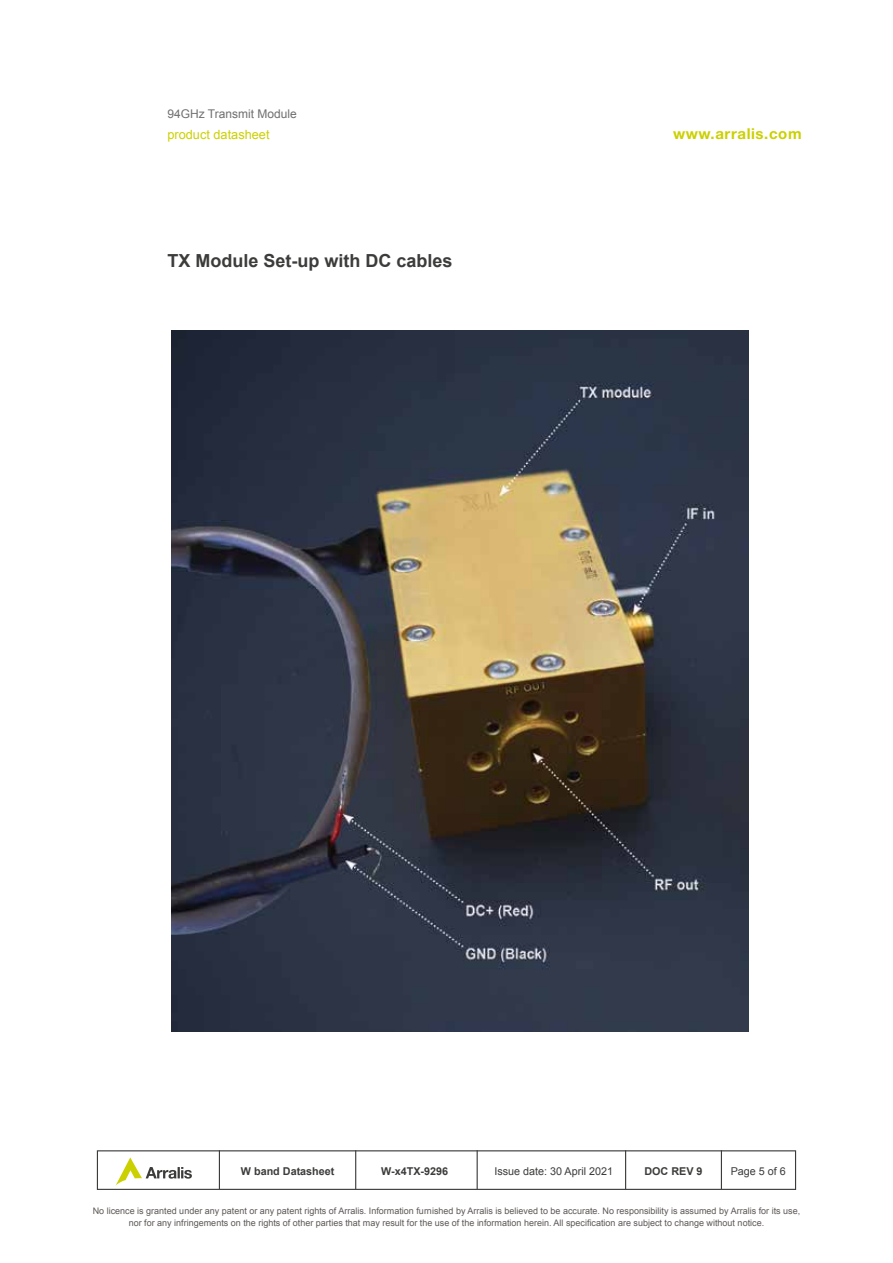
<style>
.page{position:relative;width:893px;height:1263px;background:#fff}
.page>*{position:absolute;margin:0;border:0;box-sizing:border-box;transform-origin:0 0}
.t1{font:700 18px "Arial";color:#3c3c3b}
.t2{font:700 15px "Helvetica Neue";letter-spacing:.04em;color:#cbd000}
.t3{font:12.75px "Arial";color:#cbd000}
.t4{font:12px "Arial";color:#706f6f}
.t5{font:700 10.8px "Arial";color:#3c3c3b}
.t6{font:10.8px "Arial";color:#3c3c3b}
.t7{font:9px/12px "Arial";color:#5d5856;text-align:center}
</style>
<div class="page">
<img style="left:171px;top:331px;width:577px;height:700px">
<div style="left:97px;top:1150px;width:699px;height:40px;border:1px solid #3c3c3b"></div>
<hr style="left:721px;top:1150px;width:1px;height:39px;background:#3c3c3b">
<hr style="left:219px;top:1150px;width:1px;height:39px;background:#3c3c3b">
<svg style="left:116px;top:1157px;width:76px;height:28px"></svg>
<hr style="left:355px;top:1150px;width:1px;height:39px;background:#3c3c3b">
<hr style="left:477px;top:1150px;width:1px;height:39px;background:#3c3c3b">
<hr style="left:625px;top:1150px;width:1px;height:39px;background:#3c3c3b">
<h3 class="t4" style="left:167px;top:106px;width:131px">94GHz Transmit Module</h3>
<h3 class="t3" style="left:167px;top:126px;width:104px">product datasheet</h3>
<h2 class="t2" style="left:673px;top:124px;width:130px">www.arralis.com</h2>
<h1 class="t1" style="left:167px;top:249px;width:287px">TX Module Set-up with DC cables</h1>
<p class="t5" style="left:241px;top:1164px;width:95px">W band Datasheet</p>
<p class="t5" style="left:381px;top:1164px;width:68px">W-x4TX-9296</p>
<p class="t6" style="left:494px;top:1164px;width:120px">Issue date: 30 April 2021</p>
<p class="t5" style="left:644px;top:1164px;width:60px">DOC REV 9</p>
<p class="t6" style="left:731px;top:1164px;width:57px">Page 5 of 6</p>
<p class="t7" style="left:93px;top:1205px;width:709px">No licence is granted under any patent or any patent rights of Arralis. Information furnished by Arralis is believed to be accurate. No responsibility is assumed by Arralis for its use, nor for any infringements on the rights of other parties that may result for the use of the information herein. All specification are subject to change without notice.</p>
</div>
